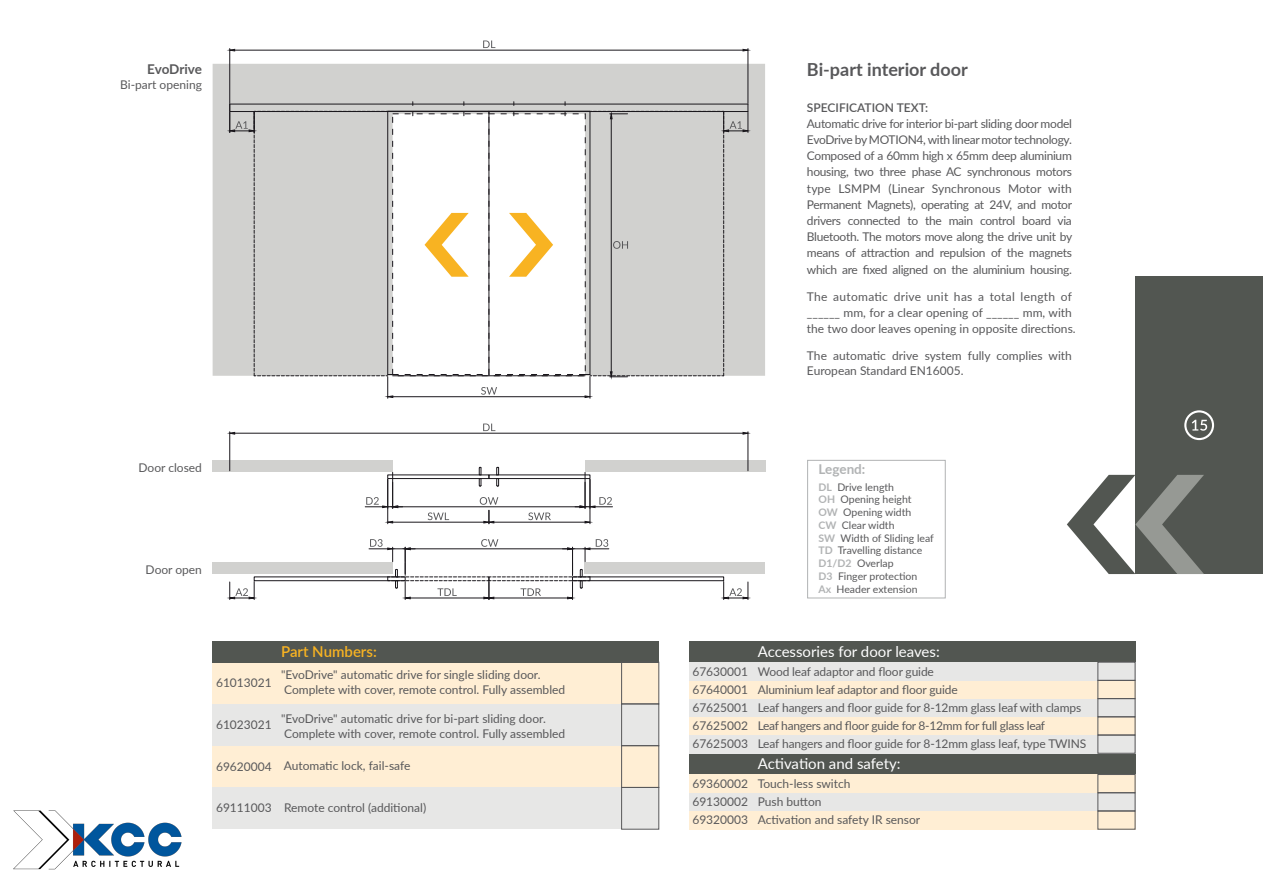
<style>
.page{position:relative;width:1263px;height:893px;background:#fff}
.page>*{position:absolute;margin:0;border:0;box-sizing:border-box;transform-origin:0 0}
.t1{font:700 18px "Lato";color:#58585a}
.t2{font:15px "Lato";color:#fff}
.t3{font:600 15px "Lato";color:#f8b322}
.t4{font:700 13.5px "Lato";letter-spacing:-.015em;color:#58585a}
.t5{font:700 13.5px "Lato";color:#b1b3b4}
.t6{font:12px/18px "Lato";color:#58585a}
.t7{font:600 12px "Lato";color:#58585a}
.t8{font:10.5px/12.8px "Lato";color:#58585a}
.s1{font-weight:700;color:#b1b3b4}
</style>
<div class="page">
<div style="left:213px;top:746px;width:446px;height:41px;background:#ffeed4"></div>
<div style="left:213px;top:704px;width:446px;height:42px;background:#e7e7e6"></div>
<div style="left:213px;top:662px;width:446px;height:42px;background:#ffeed4"></div>
<div style="left:213px;top:787px;width:446px;height:42px;background:#e7e7e6"></div>
<div style="left:689px;top:753px;width:446px;height:21px;background:#525651"></div>
<div style="left:689px;top:641px;width:446px;height:21px;background:#525651"></div>
<div style="left:213px;top:641px;width:446px;height:21px;background:#525651"></div>
<div style="left:585px;top:562px;width:180px;height:12px;background:#d1d1cf"></div>
<div style="left:585px;top:460px;width:180px;height:12px;background:#d1d1cf"></div>
<div style="left:213px;top:562px;width:180px;height:12px;background:#d1d1cf"></div>
<div style="left:213px;top:460px;width:180px;height:12px;background:#d1d1cf"></div>
<div style="left:213px;top:64px;width:552px;height:312px;background:#d1d1cf"></div>
<div style="left:489px;top:475px;width:101px;height:4px;border:1px solid #1a171c"></div>
<hr style="left:585px;top:472px;width:1px;height:36px;background:#1a171c">
<hr style="left:392px;top:472px;width:1px;height:36px;background:#1a171c">
<hr style="left:398px;top:506px;width:182px;height:1px;background:#1a171c">
<hr style="left:590px;top:479px;width:1px;height:45px;background:#1a171c">
<hr style="left:494px;top:522px;width:91px;height:1px;background:#1a171c">
<svg style="left:584px;top:521px;width:9px;height:2px"></svg>
<div style="left:572px;top:577px;width:152px;height:4px;border:1px solid #1a171c"></div>
<hr style="left:748px;top:432px;width:1px;height:39px;background:#1a171c">
<hr style="left:229px;top:432px;width:1px;height:39px;background:#1a171c">
<hr style="left:235px;top:433px;width:508px;height:1px;background:#1a171c">
<svg style="left:742px;top:432px;width:8px;height:3px"></svg>
<svg style="left:227px;top:432px;width:8px;height:3px"></svg>
<svg style="left:479px;top:467px;width:3px;height:20px"></svg>
<div style="left:254px;top:577px;width:151px;height:4px;border:1px solid #1a171c"></div>
<div style="left:387px;top:475px;width:102px;height:4px;border:1px solid #1a171c"></div>
<hr style="left:387px;top:479px;width:1px;height:45px;background:#1a171c">
<hr style="left:393px;top:522px;width:91px;height:1px;background:#1a171c">
<svg style="left:385px;top:521px;width:8px;height:2px"></svg>
<hr style="left:748px;top:49px;width:1px;height:54px;background:#1a171c">
<hr style="left:229px;top:49px;width:1px;height:54px;background:#1a171c">
<hr style="left:235px;top:50px;width:508px;height:1px;background:#1a171c">
<svg style="left:742px;top:49px;width:9px;height:2px"></svg>
<svg style="left:227px;top:49px;width:8px;height:2px"></svg>
<svg style="left:496px;top:467px;width:3px;height:20px"></svg>
<div style="left:1135px;top:276px;width:128px;height:298px;background:#525651"></div>
<svg style="left:1184px;top:410px;width:30px;height:30px"></svg>
<div style="left:689px;top:811px;width:446px;height:18px;background:#ffeed4"></div>
<div style="left:689px;top:793px;width:446px;height:18px;background:#e7e7e6"></div>
<div style="left:689px;top:774px;width:446px;height:19px;background:#ffeed4"></div>
<div style="left:689px;top:717px;width:446px;height:18px;background:#ffeed4"></div>
<div style="left:689px;top:699px;width:446px;height:18px;background:#e7e7e6"></div>
<div style="left:689px;top:735px;width:446px;height:18px;background:#e7e7e6"></div>
<div style="left:689px;top:680px;width:446px;height:19px;background:#ffeed4"></div>
<div style="left:689px;top:662px;width:446px;height:18px;background:#e7e7e6"></div>
<div style="left:1097px;top:662px;width:38px;height:19px;border:1px solid #58585a"></div>
<div style="left:1097px;top:680px;width:38px;height:19px;border:1px solid #58585a"></div>
<div style="left:1097px;top:698px;width:38px;height:19px;border:1px solid #58585a"></div>
<div style="left:1097px;top:716px;width:38px;height:19px;border:1px solid #58585a"></div>
<div style="left:1097px;top:735px;width:38px;height:19px;border:1px solid #58585a"></div>
<div style="left:1097px;top:774px;width:38px;height:19px;border:1px solid #58585a"></div>
<div style="left:1097px;top:792px;width:38px;height:19px;border:1px solid #58585a"></div>
<div style="left:1097px;top:811px;width:38px;height:18px;border:1px solid #58585a"></div>
<div style="left:621px;top:787px;width:38px;height:42px;border:1px solid #58585a"></div>
<div style="left:621px;top:745px;width:38px;height:43px;border:1px solid #58585a"></div>
<div style="left:621px;top:704px;width:38px;height:42px;border:1px solid #58585a"></div>
<div style="left:621px;top:662px;width:38px;height:42px;border:1px solid #58585a"></div>
<svg style="left:1067px;top:475px;width:137px;height:99px"></svg>
<svg style="left:483px;top:41px;width:12px;height:7px"></svg>
<svg style="left:227px;top:102px;width:523px;height:296px"></svg>
<svg style="left:483px;top:424px;width:12px;height:7px"></svg>
<svg style="left:480px;top:497px;width:18px;height:27px"></svg>
<svg style="left:428px;top:512px;width:21px;height:8px"></svg>
<svg style="left:528px;top:512px;width:23px;height:8px"></svg>
<svg style="left:365px;top:479px;width:38px;height:29px"></svg>
<svg style="left:575px;top:479px;width:37px;height:29px"></svg>
<svg style="left:227px;top:581px;width:30px;height:19px"></svg>
<svg style="left:721px;top:581px;width:30px;height:19px"></svg>
<svg style="left:369px;top:539px;width:240px;height:61px"></svg>
<div style="left:807px;top:460px;width:138px;height:138px;border:1px solid #b1b3b4"></div>
<img style="left:13px;top:810px;width:169px;height:60px">
<p class="t4" style="left:147px;top:59px;width:56px">EvoDrive</p>
<p class="t6" style="left:120px;top:75px;width:83px">Bi-part opening</p>
<p class="t6" style="left:139px;top:458px;width:65px">Door closed</p>
<p class="t6" style="left:146px;top:560px;width:58px">Door open</p>
<p class="t6" style="left:216px;top:673px;width:57px">61013021</p>
<p class="t6" style="left:216px;top:715px;width:57px">61023021</p>
<p class="t6" style="left:216px;top:757px;width:57px">69620004</p>
<p class="t6" style="left:216px;top:798px;width:57px">69111003</p>
<p class="t3" style="left:281px;top:640px;width:97px">Part Numbers:</p>
<p class="t6" style="left:281px;top:667px;width:286px;line-height:15px">"EvoDrive" automatic drive for single sliding door.<br>Complete with cover, remote control. Fully assembled</p>
<p class="t6" style="left:281px;top:710px;width:286px;line-height:15px">"EvoDrive" automatic drive for bi-part sliding door.<br>Complete with cover, remote control. Fully assembled</p>
<p class="t6" style="left:284px;top:756px;width:128px">Automatic lock, fail-safe</p>
<p class="t6" style="left:284px;top:798px;width:144px">Remote control (additional)</p>
<h1 class="t1" style="left:807px;top:57px;width:162px">Bi-part interior door</h1>
<p class="t7" style="left:807px;top:99px;width:123px">SPECIFICATION TEXT:</p>
<p class="t6" style="left:807px;top:115px;width:267px;line-height:16.2px;text-align:justify">Automatic drive for interior bi-part sliding door model EvoDrive by MOTION4, with linear motor technology.<br>Composed of a 60mm high x 65mm deep aluminium housing, two three phase AC synchronous motors type LSMPM (Linear Synchronous Motor with Permanent Magnets), operating at 24V, and motor drivers connected to the main control board via Bluetooth. The motors move along the drive unit by means of attraction and repulsion of the magnets which are fixed aligned on the aluminium housing.</p>
<p class="t6" style="left:807px;top:288px;width:270px;line-height:16.2px">The automatic drive unit has a total length of ______ mm, for a clear opening of ______ mm, with the two door leaves opening in opposite directions.</p>
<p class="t6" style="left:807px;top:348px;width:266px;line-height:15px">The automatic drive system fully complies with<br>European Standard EN16005.</p>
<p class="t5" style="left:818px;top:459px;width:48px">Legend:</p>
<p class="t8" style="left:818px;top:480px;width:117px"><span class="s1">DL</span> Drive length<br><span class="s1">OH</span> Opening height<br><span class="s1">OW</span> Opening width<br><span class="s1">CW</span> Clear width<br><span class="s1">SW</span> Width of Sliding leaf<br><span class="s1">TD</span> Travelling distance<br><span class="s1">D1/D2</span> Overlap<br><span class="s1">D3</span> Finger protection<br><span class="s1">Ax</span> Header extension</p>
<p class="t6" style="left:692px;top:662px;width:57px;text-align:justify">67630001<br>67640001<br>67625001<br>67625002<br>67625003</p>
<p class="t6" style="left:692px;top:774px;width:57px;text-align:justify">69360002<br>69130002<br>69320003</p>
<p class="t2" style="left:758px;top:640px;width:184px">Accessories for door leaves:</p>
<p class="t6" style="left:758px;top:662px;width:330px">Wood leaf adaptor and floor guide<br>Aluminium leaf adaptor and floor guide<br>Leaf hangers and floor guide for 8-12mm glass leaf with clamps Leaf hangers and floor guide for 8-12mm for full glass leaf<br>Leaf hangers and floor guide for 8-12mm glass leaf, type TWINS</p>
<p class="t2" style="left:758px;top:752px;width:144px">Activation and safety:</p>
<p class="t6" style="left:758px;top:774px;width:164px">Touch-less switch<br>Push button<br>Activation and safety IR sensor</p>
</div>
